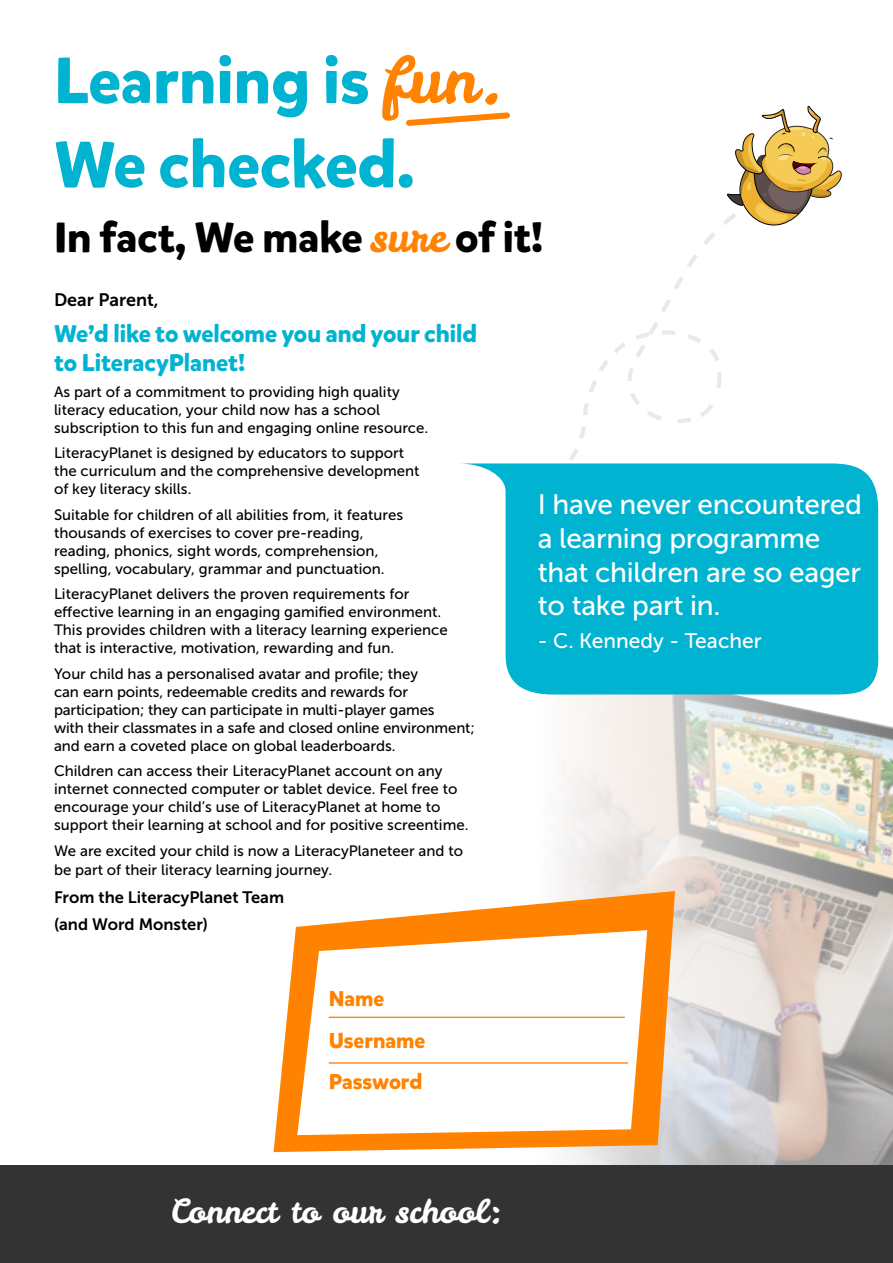
<style>
.page{position:relative;width:893px;height:1263px;background:#fff}
.page>*{position:absolute;margin:0;border:0;box-sizing:border-box;transform-origin:0 0}
.t1{font:700 64.5px/84px "Mikado";color:#00b3d1}
.t2{font:700 42px "Mikado";color:#000}
.t3{font:32.85px "Leckerli One";color:#fff}
.t4{font:28.05px/33.6px "Museo Sans 500";letter-spacing:-.01em;color:#fff}
.t5{font:700 24px/28.8px "Mikado";color:#00b3d1}
.t6{font:700 21.45px/41.5px "Mikado";color:#ff8300}
.t7{font:21px "Museo Sans 500";color:#fff}
.t8{font:18px "Museo Sans 700";color:#000}
.t9{font:16.5px/27.3px "Museo Sans 700";color:#000}
.t10{font:15px/18px "Museo Sans 500";color:#000}
.s1{font-family:"Leckerli One";font-weight:400;color:#ff8300}
</style>
<div class="page">
<svg style="left:569px;top:254px;width:153px;height:207px"></svg>
<img style="left:544px;top:694px;width:349px;height:471px">
<svg style="left:274px;top:891px;width:401px;height:261px;fill:#ff8300"></svg>
<svg style="left:460px;top:463px;width:419px;height:231px;background:#1ebcd6"></svg>
<svg style="left:406px;top:112px;width:104px;height:14px"></svg>
<svg style="left:297px;top:930px;width:350px;height:205px"></svg>
<hr style="left:329px;top:1017px;width:296px;height:1px;background:#ff8300">
<hr style="left:329px;top:1062px;width:299px;height:2px;background:#ff8300">
<div style="left:0;top:1165px;width:893px;height:98px;background:#333"></div>
<svg style="left:703px;top:106px;width:139px;height:139px"></svg>
<h1 class="t1" style="left:54px;top:40px;width:452px">Learning is <span class="s1">fun.<br></span>We checked.</h1>
<h2 class="t2" style="left:54px;top:211px;width:491px">In fact, We make <span class="s1">sure</span> of it!</h2>
<p class="t8" style="left:54px;top:290px;width:106px">Dear Parent,</p>
<h3 class="t5" style="left:54px;top:320px;width:425px">We’d like to welcome you and your child to LiteracyPlanet!</h3>
<p class="t10" style="left:54px;top:382px;width:376px">As part of a commitment to providing high quality literacy education, your child now has a school subscription to this fun and engaging online resource.</p>
<p class="t10" style="left:54px;top:444px;width:367px">LiteracyPlanet is designed by educators to support the curriculum and the comprehensive development of key literacy skills.</p>
<p class="t10" style="left:54px;top:505px;width:351px">Suitable for children of all abilities from, it features thousands of exercises to cover pre-reading, reading, phonics, sight words, comprehension, spelling, vocabulary, grammar and punctuation.</p>
<p class="t10" style="left:54px;top:585px;width:395px">LiteracyPlanet delivers the proven requirements for effective learning in an engaging gamified environment.<br>This provides children with a literacy learning experience that is interactive, motivation, rewarding and fun.</p>
<p class="t10" style="left:54px;top:664px;width:422px">Your child has a personalised avatar and profile; they<br>can earn points, redeemable credits and rewards for participation; they can participate in multi-player games<br>with their classmates in a safe and closed online environment; and earn a coveted place on global leaderboards.</p>
<p class="t10" style="left:54px;top:762px;width:416px">Children can access their LiteracyPlanet account on any internet connected computer or tablet device. Feel free to encourage your child’s use of LiteracyPlanet at home to support their learning at school and for positive screentime.</p>
<p class="t10" style="left:54px;top:841px;width:411px;line-height:19.8px">We are excited your child is now a LiteracyPlaneteer and to be part of their literacy learning journey.</p>
<p class="t9" style="left:54px;top:883px;width:232px">From the LiteracyPlanet Team (and Word Monster)</p>
<h3 class="t4" style="left:538px;top:488px;width:326px">I have never encountered a learning programme that children are so eager to take part in.</h3>
<h3 class="t7" style="left:538px;top:630px;width:225px">- C. Kennedy - Teacher</h3>
<h3 class="t6" style="left:329px;top:978px;width:98px">Name<br>Username<br>Password</h3>
<h3 class="t3" style="left:171px;top:1189px;width:334px">Connect to our school:</h3>
</div>
